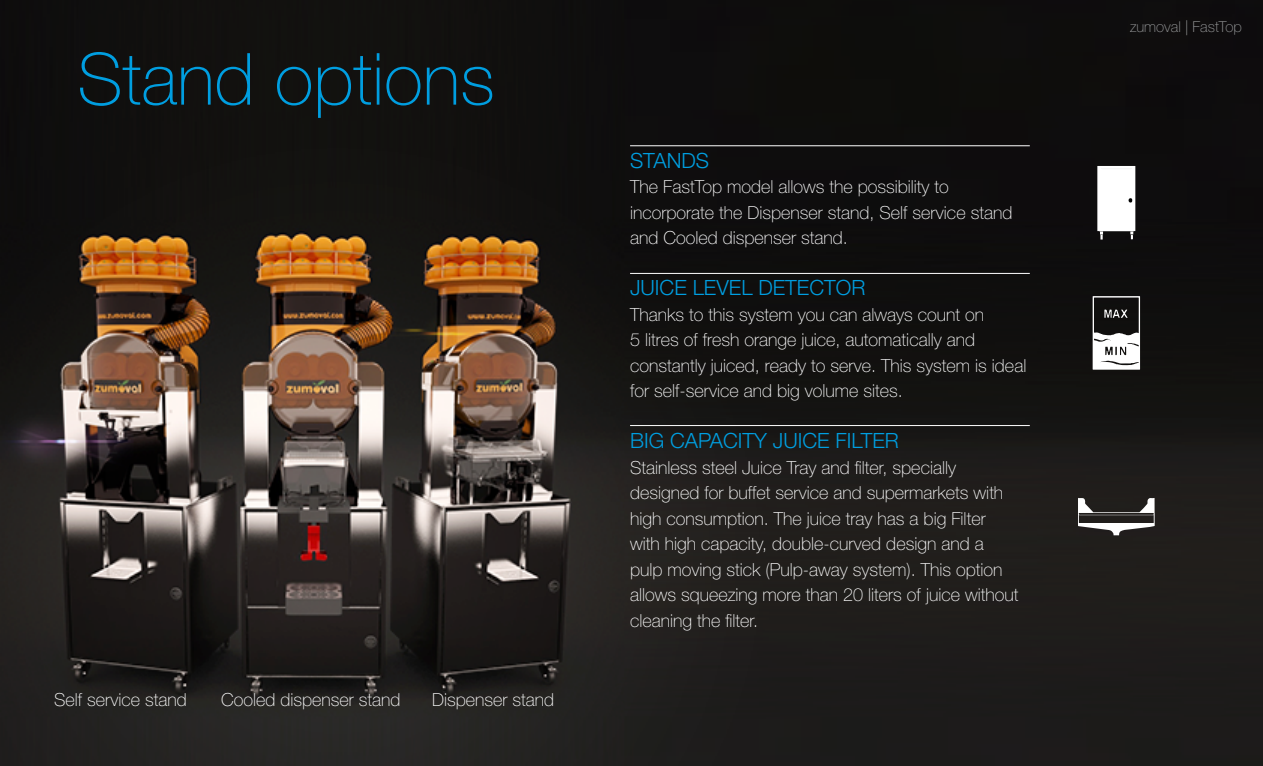
<style>
.page{position:relative;width:1263px;height:766px;background:#fff}
.page>*{position:absolute;margin:0;border:0;box-sizing:border-box;transform-origin:0 0}
.t1{font:100 72px "Helvetica Neue LT Std";color:#009ee0}
.t2{font:300 21px "Helvetica Neue LT Std";color:#009ee0}
.t3{font:100 18px/25.5px "Helvetica Neue LT Std";color:#fff}
.t4{font:100 15px "Helvetica Neue LT Std";color:#9c9e9f}
</style>
<div class="page">
<img style="left:0;top:0;width:1263px;height:765px">
<hr style="left:630px;top:145px;width:400px;height:1px;background:#fff">
<hr style="left:630px;top:273px;width:400px;height:1px;background:#fff">
<hr style="left:630px;top:425px;width:400px;height:1px;background:#fff">
<svg style="left:1078px;top:497px;width:77px;height:38px"></svg>
<svg style="left:1093px;top:296px;width:47px;height:73px"></svg>
<svg style="left:1096px;top:165px;width:40px;height:74px"></svg>
<h1 class="t1" style="left:77px;top:38px;width:419px">Stand options</h1>
<p class="t3" style="left:54px;top:687px;width:134px">Self service stand</p>
<p class="t3" style="left:221px;top:687px;width:181px">Cooled dispenser stand</p>
<p class="t3" style="left:432px;top:687px;width:124px">Dispenser stand</p>
<p class="t2" style="left:630px;top:147px;width:81px">STANDS</p>
<p class="t3" style="left:630px;top:174px;width:384px">The FastTop model allows the possibility to incorporate the Dispenser stand, Self service stand and Cooled dispenser stand.</p>
<p class="t2" style="left:630px;top:275px;width:237px">JUICE LEVEL DETECTOR</p>
<p class="t3" style="left:630px;top:301px;width:398px">Thanks to this system you can always count on<br>5 litres of fresh orange juice, automatically and constantly juiced, ready to serve. This system is ideal for self-service and big volume sites.</p>
<p class="t2" style="left:630px;top:428px;width:270px">BIG CAPACITY JUICE FILTER</p>
<p class="t3" style="left:630px;top:454px;width:390px">Stainless steel Juice Tray and filter, specially designed for buffet service and supermarkets with high consumption. The juice tray has a big Filter with high capacity, double-curved design and a pulp moving stick (Pulp-away system). This option allows squeezing more than 20 liters of juice without cleaning the filter.</p>
<p class="t4" style="left:1130px;top:18px;width:113px">zumoval | FastTop</p>
</div>
